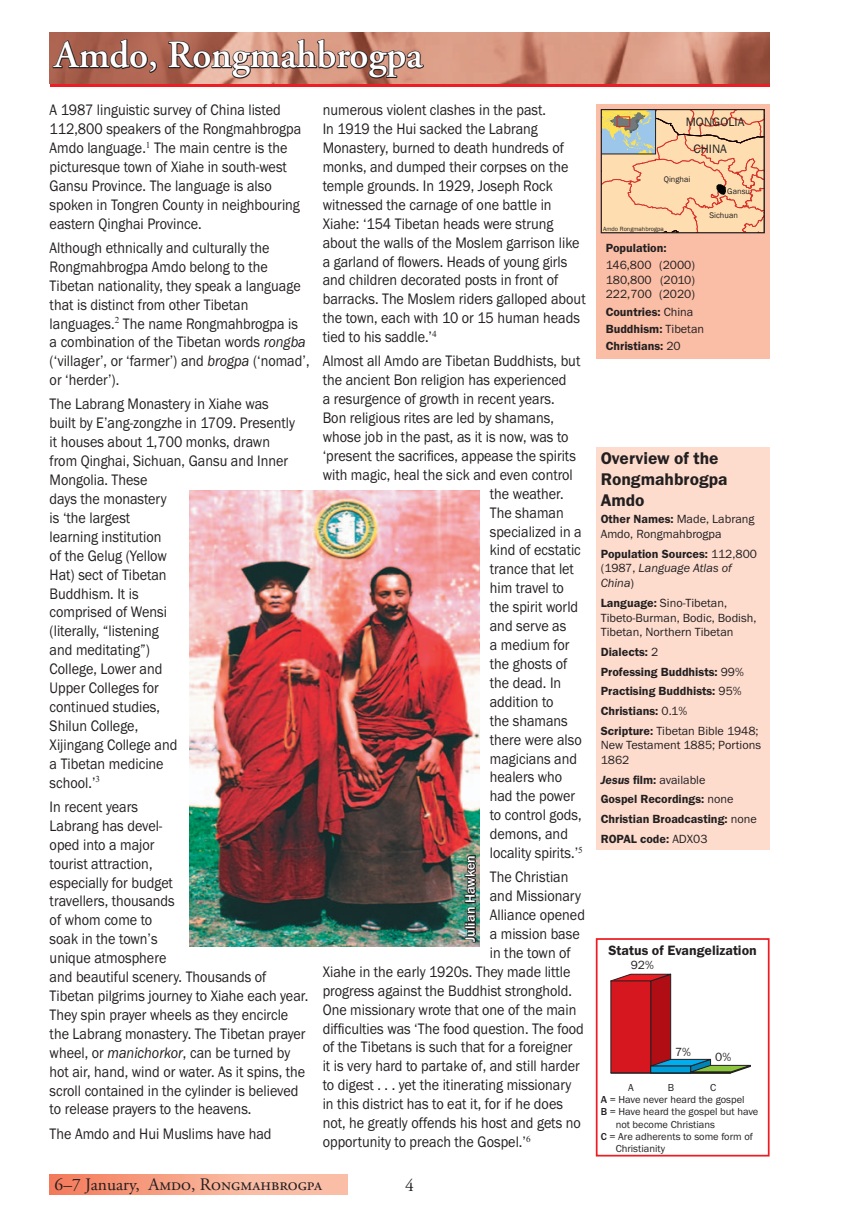
<style>
.page{position:relative;width:854px;height:1231px;background:#fff}
.page>*{position:absolute;margin:0;border:0;box-sizing:border-box;transform-origin:0 0}
.t1{font:600 38.5px "Adobe Garamond Pro";color:#fff}
.t2{font:17.5px "Adobe Garamond Pro";color:#231f20}
.t3{font:600 17.5px/21px "Franklin Gothic";color:#231f20}
.t4{font:15.75px/18.9px "Franklin Gothic";color:#231f20;scale:.9 1}
.t5{font:600 14px "Franklin Gothic";color:#231f20}
.t6{font:500 14px "Franklin Gothic";color:#fff}
.t7{font:12.42px "Franklin Gothic";letter-spacing:.005em;color:#231f20}
.t8{font:600 12.25px/19.6px "Franklin Gothic";color:#231f20}
.t9{font:12.25px/14.7px "Franklin Gothic";color:#231f20}
.t10{font:italic 12.25px/14.7px "Franklin Gothic";color:#231f20}
.t11{font:10.5px "Franklin Gothic";color:#231f20}
.t12{font:8.22px "Franklin Gothic";color:#231f20}
.t13{font:6.3px "Franklin Gothic";color:#231f20}
.s1{font-style:italic}
.s2{font-weight:400}
.s3{font-weight:600}
.s4{font-weight:600;font-style:normal}
.s5{font-style:normal}
.s6{font-weight:500}
</style>
<div class="page">
<hr style="left:50px;top:84px;width:719px;height:3px;background:#ee1d23">
<img style="left:50px;top:32px;width:719px;height:6px">
<svg style="left:50px;top:38px;width:719px;height:46px;background:#b77c69"></svg>
<div style="left:595px;top:104px;width:174px;height:254px;background:#fabda6"></div>
<svg style="left:602px;top:111px;width:160px;height:120px;background:#eecda6"></svg>
<div style="left:616px;top:117px;width:13px;height:10px;border:1px solid #d72e26"></div>
<div style="left:600px;top:109px;width:164px;height:124px;border:1px solid #231f20"></div>
<div style="left:595px;top:447px;width:174px;height:402px;background:#fddcce"></div>
<div style="left:50px;top:1174px;width:297px;height:20px;background:linear-gradient(to right,#f48161,#fbccb7)"></div>
<svg style="left:610px;top:973px;width:141px;height:100px"></svg>
<div style="left:690px;top:1071px;width:40px;height:2px;border:1px solid #231f20"></div>
<img style="left:189px;top:490px;width:290px;height:456px">
<svg style="left:463px;top:854px;width:16px;height:89px"></svg>
<div style="left:595px;top:938px;width:174px;height:218px;border:2px solid #ee1d23"></div>
<hr style="left:610px;top:1072px;width:120px;height:1px;background:#231f20">
<h1 class="t1" style="left:55px;top:33px;width:369px">Amdo, Rongmahbrogpa</h1>
<p class="t4" style="left:50px;top:100px;width:281px">A 1987 linguistic survey of China listed 112,800 speakers of the Rongmahbrogpa Amdo language.<sup>1</sup> The main centre is the picturesque town of Xiahe in south-west Gansu Province. The language is also spoken in Tongren County in neighbouring eastern Qinghai Province.</p>
<p class="t4" style="left:50px;top:238px;width:290px">Although ethnically and culturally the Rongmahbrogpa Amdo belong to the Tibetan nationality, they speak a language that is distinct from other Tibetan languages.<sup>2</sup> The name Rongmahbrogpa is<br>a combination of the Tibetan words <span class="s1">rongba </span>(‘villager’, or ‘farmer’) and <span class="s1">brogpa</span> (‘nomad’, or ‘herder’).</p>
<p class="t4" style="left:50px;top:394px;width:274px">The Labrang Monastery in Xiahe was built by E’ang-zongzhe in 1709. Presently it houses about 1,700 monks, drawn from Qinghai, Sichuan, Gansu and Inner<br>Mongolia. These<br>days the monastery<br>is ‘the largest<br>learning institution<br>of the Gelug (Yellow<br>Hat) sect of Tibetan<br>Buddhism. It is<br>comprised of Wensi<br>(literally, “listening<br>and meditating”)<br>College, Lower and<br>Upper Colleges for<br>continued studies,<br>Shilun College,<br>Xijingang College and<br>a Tibetan medicine<br>school.’<sup>3</sup></p>
<p class="t4" style="left:50px;top:796px;width:289px">In recent years<br>Labrang has devel-<br>oped into a major<br>tourist attraction,<br>especially for budget<br>travellers, thousands<br>of whom come to<br>soak in the town’s<br>unique atmosphere<br>and beautiful scenery. Thousands of<br>Tibetan pilgrims journey to Xiahe each year.<br>They spin prayer wheels as they encircle the Labrang monastery. The Tibetan prayer wheel, or <span class="s1">manichorkor</span>, can be turned by hot air, hand, wind or water. As it spins, the scroll contained in the cylinder is believed to release prayers to the heavens.</p>
<p class="t4" style="left:50px;top:1123px;width:248px">The Amdo and Hui Muslims have had</p>
<p class="t4" style="left:322px;top:100px;width:293px">numerous violent clashes in the past.<br>In 1919 the Hui sacked the Labrang Monastery, burned to death hundreds of monks, and dumped their corpses on the temple grounds. In 1929, Joseph Rock witnessed the carnage of one battle in Xiahe: ‘154 Tibetan heads were strung about the walls of the Moslem garrison like a garland of flowers. Heads of young girls and children decorated posts in front of barracks. The Moslem riders galloped about the town, each with 10 or 15 human heads tied to his saddle.’<sup>4</sup></p>
<p class="t4" style="left:322px;top:351px;width:288px">Almost all Amdo are Tibetan Buddhists, but</p>
<p class="t4" style="left:322px;top:370px;width:272px">the ancient Bon religion has experienced</p>
<p class="t4" style="left:322px;top:389px;width:259px">a resurgence of growth in recent years.</p>
<p class="t4" style="left:322px;top:408px;width:258px">Bon religious rites are led by shamans,</p>
<p class="t4" style="left:322px;top:427px;width:274px">whose job in the past, as it is now, was to</p>
<p class="t4" style="left:322px;top:446px;width:283px">‘present the sacrifices, appease the spirits</p>
<p class="t4" style="left:322px;top:465px;width:279px">with magic, heal the sick and even control</p>
<p class="t4" style="left:489px;top:484px;width:84px">the weather.</p>
<p class="t4" style="left:489px;top:502px;width:84px">The shaman</p>
<p class="t4" style="left:489px;top:521px;width:104px">specialized in a</p>
<p class="t4" style="left:489px;top:540px;width:103px">kind of ecstatic</p>
<p class="t4" style="left:489px;top:559px;width:95px">trance that let</p>
<p class="t4" style="left:489px;top:578px;width:84px">him travel to</p>
<p class="t4" style="left:489px;top:597px;width:100px">the spirit world</p>
<p class="t4" style="left:489px;top:616px;width:87px">and serve as</p>
<p class="t4" style="left:489px;top:635px;width:90px">a medium for</p>
<p class="t4" style="left:489px;top:654px;width:88px">the ghosts of</p>
<p class="t4" style="left:489px;top:673px;width:81px">the dead. In</p>
<p class="t4" style="left:489px;top:691px;width:72px">addition to</p>
<p class="t4" style="left:489px;top:710px;width:88px">the shamans</p>
<p class="t4" style="left:489px;top:729px;width:104px">there were also</p>
<p class="t4" style="left:489px;top:748px;width:98px">magicians and</p>
<p class="t4" style="left:489px;top:767px;width:82px">healers who</p>
<p class="t4" style="left:489px;top:786px;width:96px">had the power</p>
<p class="t4" style="left:489px;top:805px;width:103px">to control gods,</p>
<p class="t4" style="left:489px;top:824px;width:88px">demons, and</p>
<p class="t4" style="left:489px;top:843px;width:105px">locality spirits.’<sup>5</sup></p>
<p class="t4" style="left:489px;top:867px;width:89px">The Christian</p>
<p class="t4" style="left:489px;top:886px;width:103px">and Missionary</p>
<p class="t4" style="left:489px;top:905px;width:107px">Alliance opened</p>
<p class="t4" style="left:489px;top:924px;width:101px">a mission base</p>
<p class="t4" style="left:489px;top:942px;width:91px">in the town of</p>
<p class="t4" style="left:322px;top:961px;width:277px">Xiahe in the early 1920s. They made little</p>
<p class="t4" style="left:322px;top:980px;width:278px">progress against the Buddhist stronghold.</p>
<p class="t4" style="left:322px;top:999px;width:283px">One missionary wrote that one of the main</p>
<p class="t4" style="left:322px;top:1018px;width:291px">difficulties was ‘The food question. The food</p>
<p class="t4" style="left:322px;top:1037px;width:279px">of the Tibetans is such that for a foreigner</p>
<p class="t4" style="left:322px;top:1056px;width:287px">it is very hard to partake of, and still harder</p>
<p class="t4" style="left:322px;top:1075px;width:278px">to digest . . . yet the itinerating missionary</p>
<p class="t4" style="left:322px;top:1094px;width:268px">in this district has to eat it, for if he does</p>
<p class="t4" style="left:322px;top:1113px;width:288px">not, he greatly offends his host and gets no</p>
<p class="t4" style="left:322px;top:1131px;width:232px">opportunity to preach the Gospel.’<sup>6</sup></p>
<p class="t6" style="left:461px;top:941px;width:88px;rotate:-90deg">Julian Hawken</p>
<p class="t2" style="left:55px;top:1173px;width:269px">6–7 January, AMDO, RONGMAHBROGPA</p>
<p class="t2" style="left:55px;top:1173px;width:252px">1 January, AMDO, RONGMAHBROGPA</p>
<p class="t2" style="left:405px;top:1174px;width:10px">4</p>
<p class="t7" style="left:685px;top:114px;width:60px">MONGOLIA</p>
<p class="t7" style="left:693px;top:141px;width:35px">CHINA</p>
<p class="t12" style="left:663px;top:174px;width:28px">Qinghai</p>
<p class="t13" style="left:603px;top:224px;width:62px">Amdo Rongmahbrogpa</p>
<p class="t12" style="left:727px;top:186px;width:24px">Gansu</p>
<p class="t12" style="left:709px;top:210px;width:30px">Sichuan</p>
<p class="t8" style="left:605px;top:238px;width:62px">Population:</p>
<p class="t9" style="left:605px;top:257px;width:91px;text-align:justify">146,800 (2000)<br>180,800 (2010)<br>222,700 (2020)</p>
<p class="t8" style="left:605px;top:303px;width:100px;line-height:17.2px">Countries: <span class="s2">China<br></span>Buddhism: <span class="s2">Tibetan<br></span>Christians: <span class="s2">20</span></p>
<p class="t3" style="left:600px;top:447px;width:128px">Overview of the<br>Rongmahbrogpa<br>Amdo</p>
<p class="t9" style="left:600px;top:511px;width:155px"><span class="s3">Other Names:</span> Made, Labrang<br>Amdo, Rongmahbrogpa</p>
<p class="t10" style="left:600px;top:546px;width:158px"><span class="s4">Population Sources:</span> <span class="s5">112,800 (1987,</span> Language Atlas of<br>China<span class="s5">)</span></p>
<p class="t9" style="left:600px;top:595px;width:157px"><span class="s3">Language:</span> Sino-Tibetan,<br>Tibeto-Burman, Bodic, Bodish,<br>Tibetan, Northern Tibetan</p>
<p class="t8" style="left:600px;top:641px;width:159px">Dialects: <span class="s2">2<br></span>Professing Buddhists: <span class="s2">99%<br></span>Practising Buddhists: <span class="s2">95%<br></span>Christians: <span class="s2">0.1%<br></span>Scripture: <span class="s2">Tibetan Bible 1948;</span></p>
<p class="t9" style="left:600px;top:737px;width:162px">New Testament 1885; Portions<br>1862</p>
<p class="t8" style="left:600px;top:769px;width:157px"><span class="s1">Jesus</span> film: <span class="s2">available<br></span>Gospel Recordings: <span class="s2">none<br></span>Christian Broadcasting: <span class="s2">none<br></span>ROPAL code: <span class="s2">ADX03</span></p>
<p class="t5" style="left:608px;top:941px;width:150px">Status of Evangelization</p>
<p class="t9" style="left:630px;top:957px;width:25px">92%</p>
<p class="t9" style="left:674px;top:1043px;width:17px">7%</p>
<p class="t9" style="left:715px;top:1049px;width:17px">0%</p>
<p class="t11" style="left:628px;top:1081px;width:7px">A</p>
<p class="t11" style="left:667px;top:1081px;width:8px">B</p>
<p class="t11" style="left:709px;top:1081px;width:8px">C</p>
<p class="t11" style="left:600px;top:1093px;width:145px"><span class="s6">A</span> = Have never heard the gospel</p>
<p class="t11" style="left:600px;top:1105px;width:159px"><span class="s6">B</span> = Have heard the gospel but have</p>
<p class="t11" style="left:615px;top:1117px;width:101px">not become Christians</p>
<p class="t11" style="left:600px;top:1130px;width:154px"><span class="s6">C</span> = Are adherents to some form of</p>
<p class="t11" style="left:615px;top:1142px;width:51px">Christianity</p>
</div>
